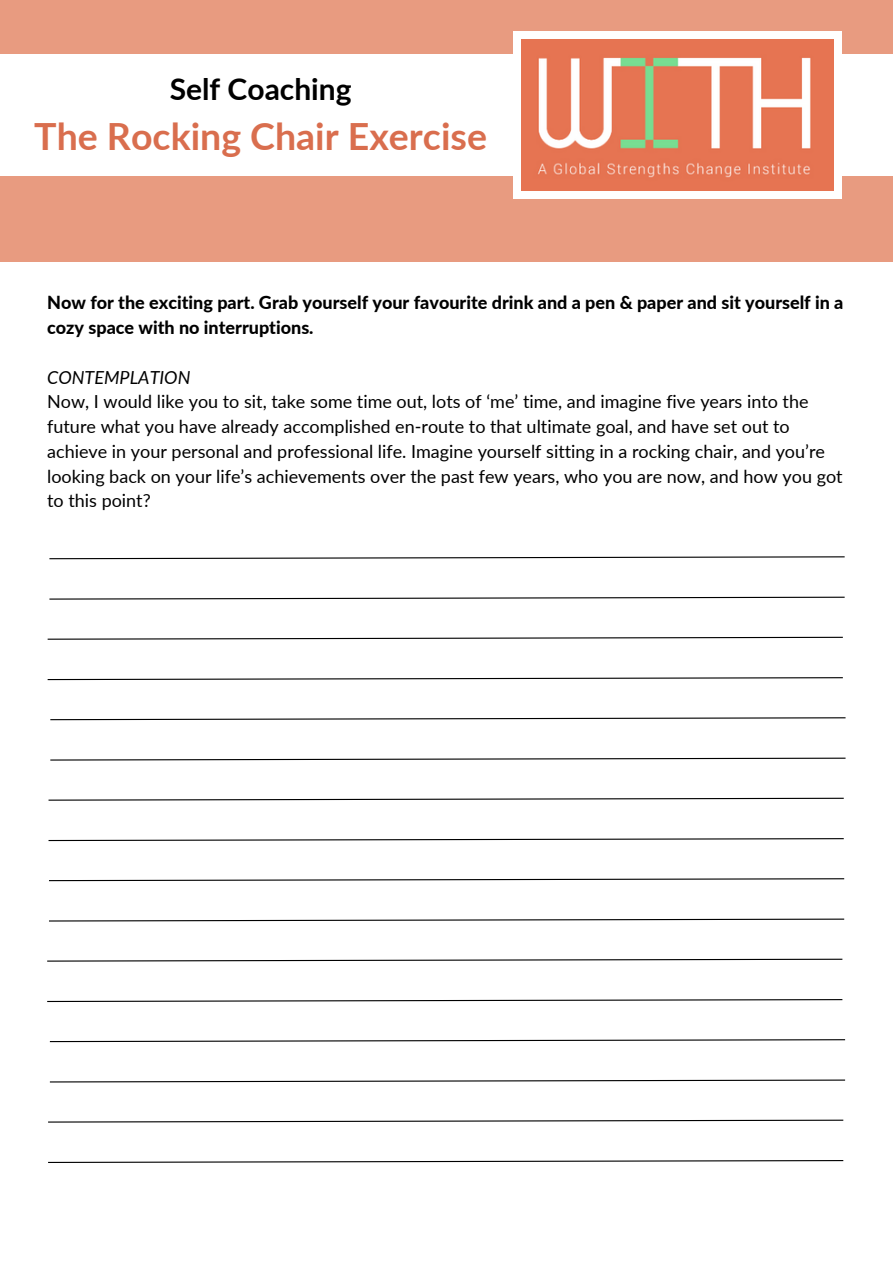
<style>
.page{position:relative;width:893px;height:1264px;background:#fff}
.page>*{position:absolute;margin:0;border:0;box-sizing:border-box;transform-origin:0 0}
.t1{font:700 37.5px "Lato";color:#d96e4e}
.t2{font:700 30px "Lato";color:#000}
.t3{font:18px/24.8px "Lato";color:#000}
.t4{font:800 18px/24.8px "Lato";color:#000}
.t5{font:italic 18px "Lato";color:#000}
</style>
<div class="page">
<div style="left:0;top:0;width:892px;height:261px;background:#e89b80"></div>
<div style="left:513px;top:31px;width:328px;height:167px;background:#fff"></div>
<img style="left:521px;top:40px;width:312px;height:150px">
<div style="left:0;top:54px;width:521px;height:121px;background:#fff"></div>
<div style="left:834px;top:54px;width:58px;height:121px;background:#fff"></div>
<svg style="left:49px;top:556px;width:796px;height:4px"></svg>
<svg style="left:49px;top:596px;width:796px;height:4px"></svg>
<svg style="left:47px;top:636px;width:796px;height:4px"></svg>
<svg style="left:47px;top:677px;width:796px;height:3px"></svg>
<svg style="left:50px;top:717px;width:796px;height:3px"></svg>
<svg style="left:50px;top:757px;width:796px;height:4px"></svg>
<svg style="left:48px;top:797px;width:796px;height:4px"></svg>
<svg style="left:48px;top:838px;width:796px;height:3px"></svg>
<svg style="left:49px;top:878px;width:796px;height:3px"></svg>
<svg style="left:49px;top:918px;width:796px;height:4px"></svg>
<svg style="left:47px;top:958px;width:796px;height:4px"></svg>
<svg style="left:47px;top:999px;width:796px;height:3px"></svg>
<svg style="left:49px;top:1039px;width:797px;height:3px"></svg>
<svg style="left:49px;top:1079px;width:797px;height:4px"></svg>
<svg style="left:48px;top:1119px;width:796px;height:4px"></svg>
<svg style="left:48px;top:1160px;width:796px;height:3px"></svg>
<p class="t2" style="left:170px;top:70px;width:183px">Self Coaching</p>
<p class="t1" style="left:34px;top:113px;width:454px">The Rocking Chair Exercise</p>
<p class="t4" style="left:47px;top:290px;width:797px">Now for the exciting part. Grab yourself your favourite drink and a pen &amp; paper and sit yourself in a cozy space with no interruptions.</p>
<p class="t5" style="left:47px;top:366px;width:145px">CONTEMPLATION</p>
<p class="t3" style="left:47px;top:389px;width:797px">Now, I would like you to sit, take some time out, lots of ‘me’ time, and imagine five years into the future what you have already accomplished en-route to that ultimate goal, and have set out to achieve in your personal and professional life. Imagine yourself sitting in a rocking chair, and you’re looking back on your life’s achievements over the past few years, who you are now, and how you got to this point?</p>
</div>
